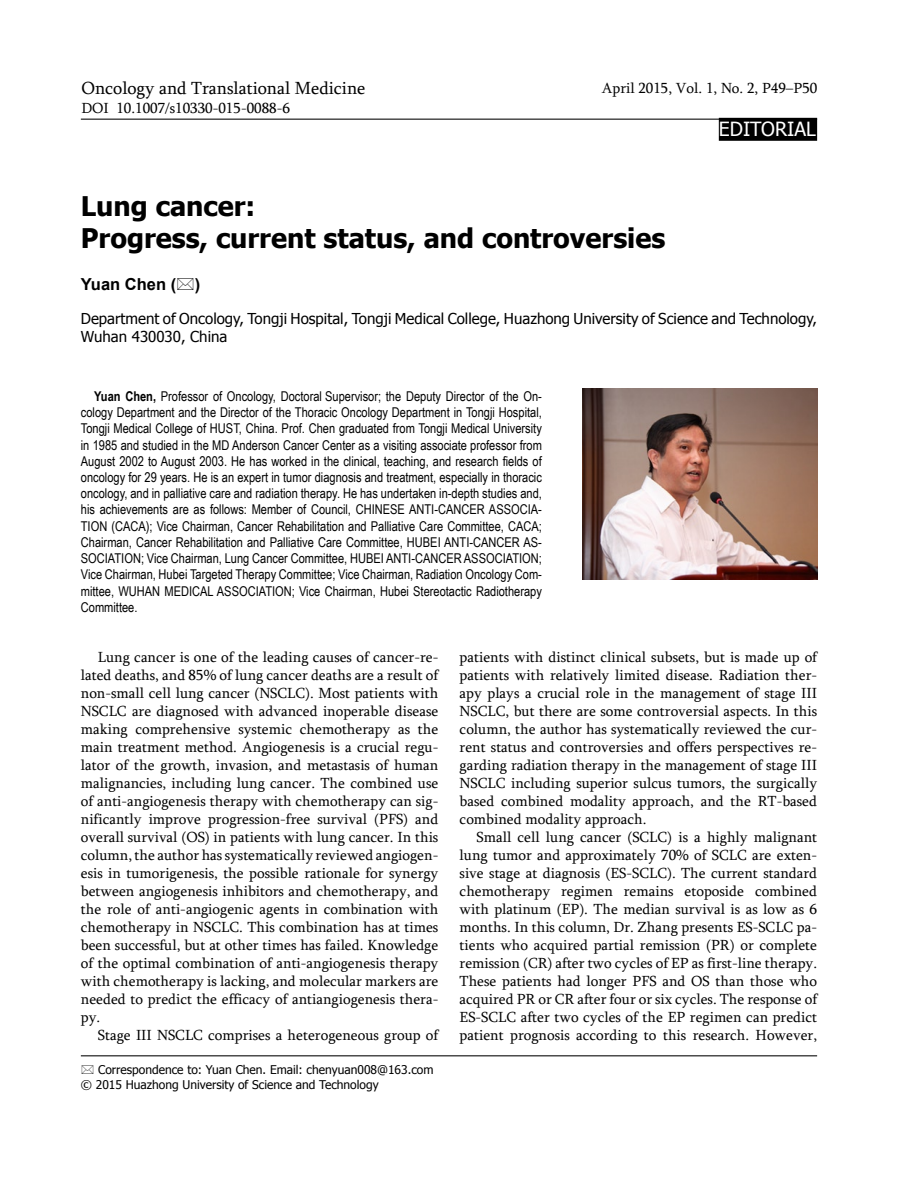
<style>
.page{position:relative;width:898px;height:1183px;background:#fff}
.page>*{position:absolute;margin:0;border:0;box-sizing:border-box;transform-origin:0 0}
.t1{font:700 27px/32.4px "Tahoma";color:#000}
.t2{font:19.5px "Tahoma";color:#fff}
.t3{font:18px "Sylfaen";color:#000}
.t4{font:700 16.5px "Arial";color:#000}
.t5{font:15px/18px "Sylfaen";color:#000;text-align:justify}
.t6{font:15px/18px "Tahoma";color:#000}
.t7{font:13.5px/16.2px "Arial Narrow";color:#000;text-align:justify}
.t8{font:12px/14.4px "Tahoma";color:#000}
.s1{font-weight:700}
</style>
<div class="page">
<hr style="left:81px;top:119px;width:735px;height:1px;background:#000">
<hr style="left:81px;top:1054px;width:735px;height:2px;background:#000">
<div style="left:718px;top:118px;width:98px;height:23px;background:#000"></div>
<img style="left:582px;top:388px;width:234px;height:191px">
<p class="t3" style="left:81px;top:76px;width:285px">Oncology and Translational Medicine</p>
<p class="t5" style="left:601px;top:79px;width:217px">April 2015, Vol. 1, No. 2, P49–P50</p>
<p class="t5" style="left:81px;top:99px;width:210px">DOI 10.1007/s10330-015-0088-6</p>
<h2 class="t2" style="left:718px;top:116px;width:98px">EDITORIAL</h2>
<h1 class="t1" style="left:81px;top:188px;width:586px">Lung cancer:<br>Progress, current status, and controversies</h1>
<p class="t4" style="left:81px;top:273px;width:121px">Yuan Chen ( )</p>
<p class="t6" style="left:81px;top:309px;width:737px">Department of Oncology, Tongji Hospital, Tongji Medical College, Huazhong University of Science and Technology,<br>Wuhan 430030, China</p>
<p class="t7" style="left:81px;top:387px;width:462px;text-indent:13px"><span class="s1">Yuan Chen,</span> Professor of Oncology, Doctoral Supervisor; the Deputy Director of the On&shy;cology Department and the Director of the Thoracic Oncology Department in Tongji Hospital, Tongji Medical College of HUST, China. Prof. Chen graduated from Tongji Medical University in 1985 and studied in the MD Anderson Cancer Center as a visiting associate professor from August 2002 to August 2003. He has worked in the clinical, teaching, and research fields of oncology for 29 years. He is an expert in tumor diagnosis and treatment, especially in thoracic oncology, and in palliative care and radiation therapy. He has undertaken in-depth studies and, his achievements are as follows: Member of Council, CHINESE ANTI-CANCER ASSOCIA-TION (CACA); Vice Chairman, Cancer Rehabilitation and Palliative Care Committee, CACA; Chairman, Cancer Rehabilitation and Palliative Care Committee, HUBEI ANTI-CANCER AS-SOCIATION; Vice Chairman, Lung Cancer Committee, HUBEI ANTI-CANCER ASSOCIATION; Vice Chairman, Hubei Targeted Therapy Committee; Vice Chairman, Radiation Oncology Com&shy;mittee, WUHAN MEDICAL ASSOCIATION; Vice Chairman, Hubei Stereotactic Radiotherapy Committee.</p>
<p class="t5" style="left:81px;top:647px;width:359px;text-indent:17px">Lung cancer is one of the leading causes of cancer-re&shy;lated deaths, and 85% of lung cancer deaths are a result of non-small cell lung cancer (NSCLC). Most patients with NSCLC are diagnosed with advanced inoperable disease making comprehensive systemic chemotherapy as the main treatment method. Angiogenesis is a crucial regu&shy;lator of the growth, invasion, and metastasis of human malignancies, including lung cancer. The combined use of anti-angiogenesis therapy with chemotherapy can sig&shy;nificantly improve progression-free survival (PFS) and overall survival (OS) in patients with lung cancer. In this column, the author has systematically reviewed angiogen&shy;esis in tumorigenesis, the possible rationale for synergy between angiogenesis inhibitors and chemotherapy, and the role of anti-angiogenic agents in combination with chemotherapy in NSCLC. This combination has at times been successful, but at other times has failed. Knowledge of the optimal combination of anti-angiogenesis therapy with chemotherapy is lacking, and molecular markers are needed to predict the efficacy of antiangiogenesis thera&shy;py.</p>
<p class="t5" style="left:98px;top:1025px;width:342px">Stage III NSCLC comprises a heterogeneous group of</p>
<p class="t8" style="left:81px;top:1061px;width:354px;text-indent:17px">Correspondence to: Yuan Chen. Email: chenyuan008@163.com © 2015 Huazhong University of Science and Technology</p>
<p class="t5" style="left:459px;top:647px;width:359px">patients with distinct clinical subsets, but is made up of patients with relatively limited disease. Radiation ther&shy;apy plays a crucial role in the management of stage III NSCLC, but there are some controversial aspects. In this column, the author has systematically reviewed the cur&shy;rent status and controversies and offers perspectives re&shy;garding radiation therapy in the management of stage III NSCLC including superior sulcus tumors, the surgically based combined modality approach, and the RT-based combined modality approach.</p>
<p class="t5" style="left:459px;top:827px;width:359px;text-indent:17px">Small cell lung cancer (SCLC) is a highly malignant lung tumor and approximately 70% of SCLC are exten&shy;sive stage at diagnosis (ES-SCLC). The current standard chemotherapy regimen remains etoposide combined with platinum (EP). The median survival is as low as 6 months. In this column, Dr. Zhang presents ES-SCLC pa&shy;tients who acquired partial remission (PR) or complete remission (CR) after two cycles of EP as first-line therapy.<br>These patients had longer PFS and OS than those who acquired PR or CR after four or six cycles. The response of ES-SCLC after two cycles of the EP regimen can predict patient prognosis according to this research. However,</p>
</div>
